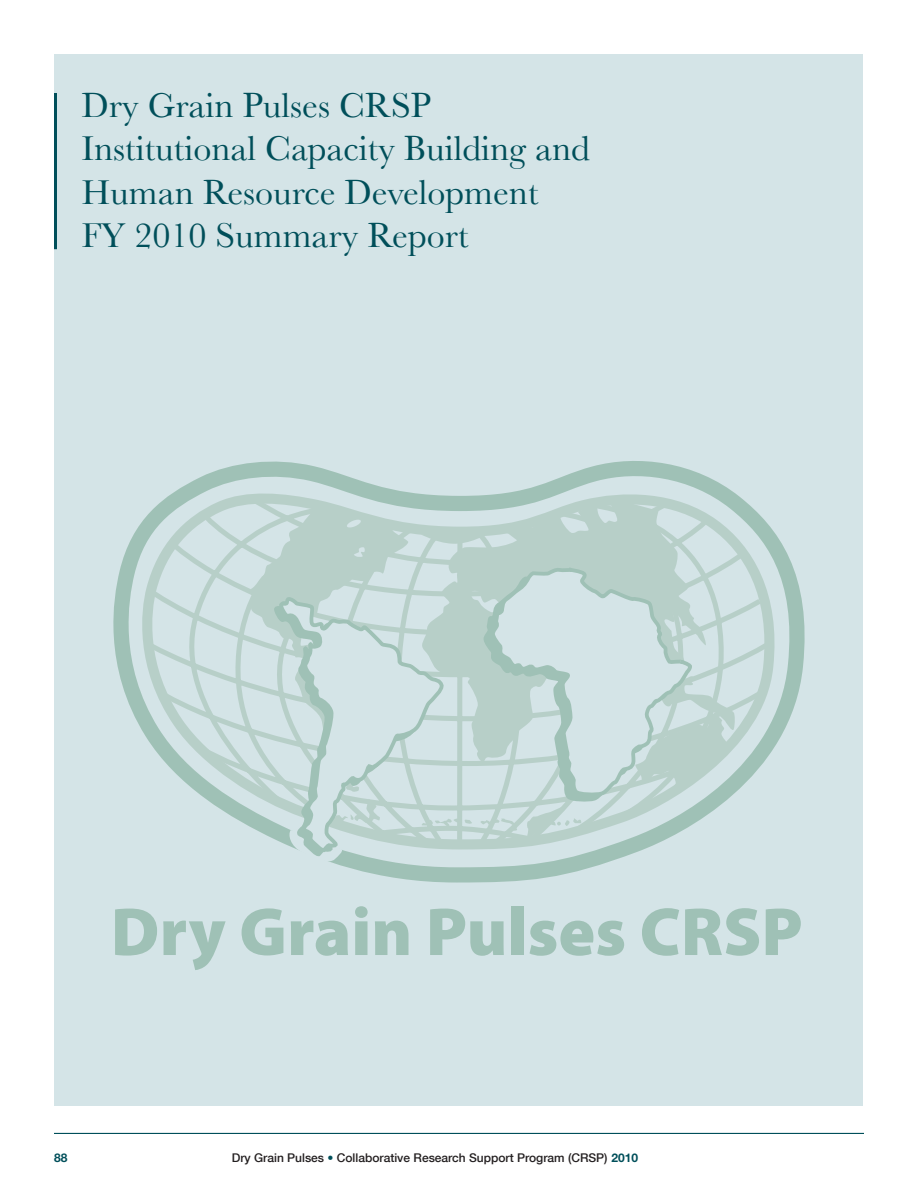
<style>
.page{position:relative;width:918px;height:1188px;background:#fff}
.page>*{position:absolute;margin:0;border:0;box-sizing:border-box;transform-origin:0 0}
.t1{font:36px/43.2px "Baskerville";color:#004f5a}
.t2{font:500 12px "Helvetica Neue";color:#231f20}
.t3{font:700 12px "Helvetica Neue LT Std";color:#004f5a}
.s1{color:#004f5a}
.s2{font-family:"Helvetica Neue LT Std";font-weight:700;color:#004f5a}
</style>
<div class="page">
<div style="left:55px;top:55px;width:808px;height:1051px;background:#d4e4e7"></div>
<hr style="left:54px;top:93px;width:3px;height:156px;background:#004f5a">
<hr style="left:54px;top:1133px;width:810px;height:1px;background:#004f5a">
<svg style="left:113px;top:461px;width:692px;height:422px"></svg>
<svg style="left:125px;top:481px;width:651px;height:374px"></svg>
<svg style="left:142px;top:494px;width:632px;height:356px"></svg>
<svg style="left:705px;top:713px;width:24px;height:86px"></svg>
<svg style="left:526px;top:802px;width:56px;height:40px"></svg>
<svg style="left:249px;top:507px;width:269px;height:357px"></svg>
<svg style="left:490px;top:565px;width:215px;height:235px"></svg>
<svg style="left:115px;top:909px;width:42px;height:47px"></svg>
<svg style="left:163px;top:921px;width:63px;height:49px"></svg>
<svg style="left:242px;top:908px;width:41px;height:48px"></svg>
<svg style="left:291px;top:921px;width:57px;height:35px"></svg>
<svg style="left:355px;top:906px;width:13px;height:49px"></svg>
<svg style="left:375px;top:921px;width:34px;height:34px"></svg>
<svg style="left:430px;top:909px;width:74px;height:47px"></svg>
<div style="left:511px;top:906px;width:13px;height:49px;background:#9fc1b6"></div>
<svg style="left:530px;top:921px;width:94px;height:35px"></svg>
<svg style="left:642px;top:908px;width:37px;height:48px"></svg>
<svg style="left:685px;top:908px;width:74px;height:48px"></svg>
<svg style="left:766px;top:909px;width:35px;height:46px"></svg>
<p class="t1" style="left:81px;top:84px;width:510px">Dry Grain Pulses CRSP<br>Institutional Capacity Building and<br>Human Resource Development<br>FY 2010 Summary Report</p>
<p class="t3" style="left:54px;top:1151px;width:15px">88</p>
<p class="t2" style="left:232px;top:1148px;width:408px">Dry Grain Pulses <span class="s1">•</span> Collaborative Research Support Program (CRSP) <span class="s2">2010</span></p>
</div>
